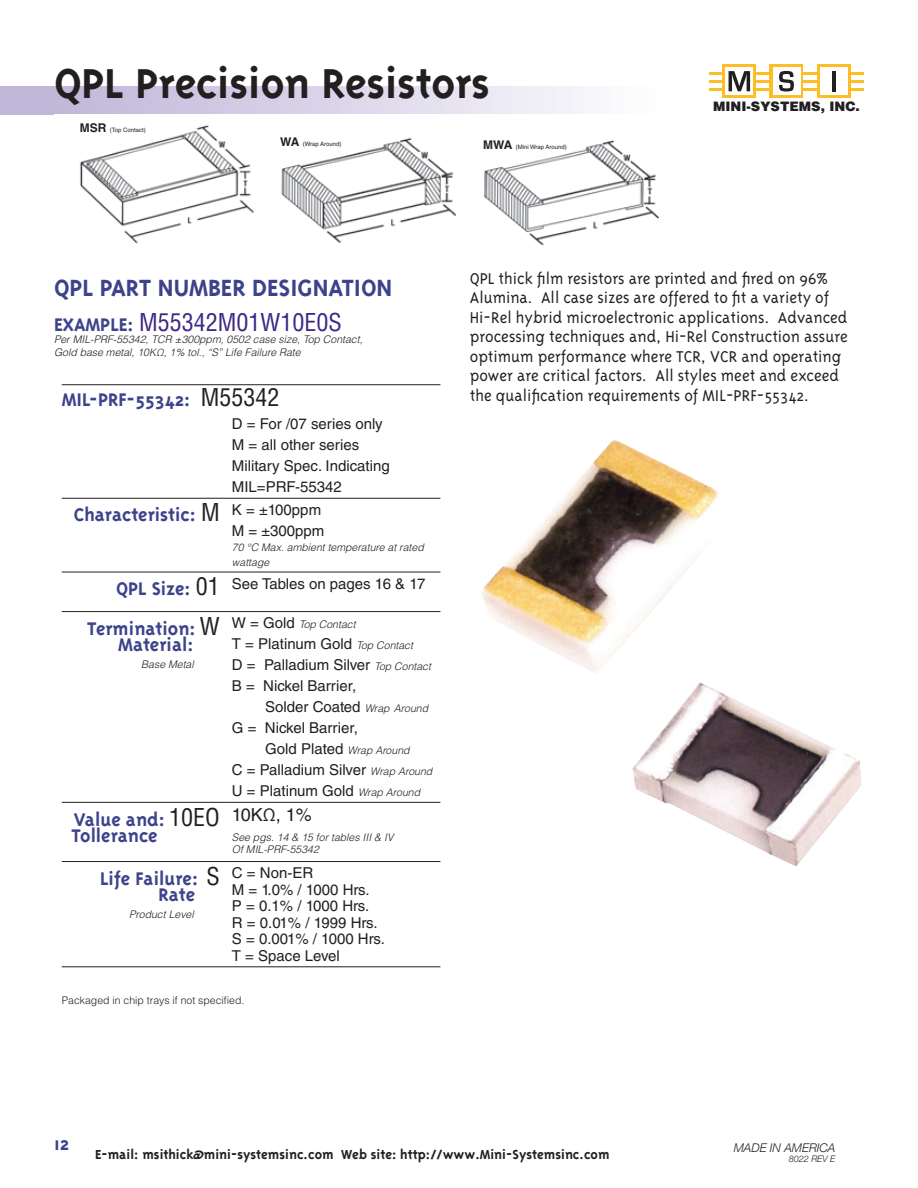
<style>
.page{position:relative;width:918px;height:1188px;background:#fff}
.page>*{position:absolute;margin:0;border:0;box-sizing:border-box;transform-origin:0 0}
.t1{font:700 48px "Triplex";color:#231f20}
.t2{font:700 27px "Triplex";color:#3d438b}
.t3{font:condensed 24px "Helvetica LT Std";color:#3d2783}
.t4{font:700 21px/16.5px "Triplex";color:#3d438b}
.t5{font:300 18px/19.5px "Triplex";color:#231f20}
.t6{font:18px "Helvetica LT Std";color:#231f20}
.t7{font:15px/21px "Helvetica LT Std";color:#231f20}
.t8{font:700 15px "Triplex";color:#231f20}
.t9{font:900 13.05px "Helvetica";color:#231f20}
.t10{font:italic 300 12px "Helvetica Neue";color:#231f20}
.t11{font:italic 300 10.5px/12.6px "Helvetica LT Std";color:#231f20}
.t12{font:300 10.5px "Helvetica LT Std";color:#231f20}
.t13{font:italic 300 9px "Helvetica Neue";color:#231f20}
.t14{font:6px "Helvetica LT Std";color:#231f20}
.s1{font-weight:700;font-size:12px}
.s2{font-family:"Triplex";font-weight:700;font-stretch:normal;font-size:21px;color:#3d438b}
.s3{font-family:"Helvetica LT Std";font-weight:400;font-stretch:condensed;font-size:24px;color:#231f20}
.s4{font-family:"Triplex";font-weight:700;font-size:21px;color:#3d438b}
.s5{font-stretch:condensed;font-size:24px}
.s6{font-weight:400;font-style:normal;font-size:15px}
.s7{font-weight:300;font-style:italic;font-size:10.5px}
</style>
<div class="page">
<div style="left:0;top:86px;width:660px;height:28px;background:linear-gradient(to right,#bbb1d6,#fcfcfe)"></div>
<hr style="left:709px;top:72px;width:155px;height:2px;background:#fdbd25">
<hr style="left:709px;top:80px;width:155px;height:3px;background:#fdbd25">
<hr style="left:709px;top:88px;width:155px;height:3px;background:#fdbd25">
<svg style="left:723px;top:64px;width:33px;height:34px"></svg>
<svg style="left:726px;top:68px;width:27px;height:27px"></svg>
<svg style="left:770px;top:64px;width:33px;height:34px"></svg>
<div style="left:773px;top:68px;width:27px;height:27px;background:#fff"></div>
<svg style="left:817px;top:64px;width:33px;height:34px"></svg>
<div style="left:820px;top:68px;width:27px;height:27px;background:#fff"></div>
<svg style="left:779px;top:71px;width:15px;height:20px"></svg>
<hr style="left:832px;top:71px;width:3px;height:20px;background:#231f20">
<svg style="left:729px;top:71px;width:21px;height:20px"></svg>
<img style="left:80px;top:125px;width:593px;height:120px">
<hr style="left:62px;top:384px;width:164px;height:1px;background:#231f20">
<hr style="left:226px;top:384px;width:214px;height:1px;background:#231f20">
<hr style="left:62px;top:498px;width:164px;height:1px;background:#231f20">
<hr style="left:226px;top:498px;width:214px;height:1px;background:#231f20">
<hr style="left:62px;top:572px;width:164px;height:1px;background:#231f20">
<hr style="left:226px;top:572px;width:214px;height:1px;background:#231f20">
<hr style="left:62px;top:611px;width:164px;height:1px;background:#231f20">
<hr style="left:226px;top:611px;width:214px;height:1px;background:#231f20">
<hr style="left:62px;top:802px;width:164px;height:1px;background:#231f20">
<hr style="left:226px;top:802px;width:214px;height:1px;background:#231f20">
<hr style="left:62px;top:861px;width:164px;height:1px;background:#231f20">
<hr style="left:226px;top:861px;width:214px;height:1px;background:#231f20">
<hr style="left:62px;top:967px;width:164px;height:1px;background:#231f20">
<hr style="left:226px;top:967px;width:214px;height:1px;background:#231f20">
<img style="left:481px;top:439px;width:381px;height:427px">
<h1 class="t1" style="left:54px;top:56px;width:437px">QPL Precision Resistors</h1>
<p class="t14" style="left:80px;top:127px;width:67px"><span class="s1">MSR</span> (Top Contact)</p>
<p class="t14" style="left:280px;top:141px;width:63px"><span class="s1">WA</span> (Wrap Around)</p>
<p class="t14" style="left:483px;top:144px;width:85px"><span class="s1">MWA</span> (Mini Wrap Around)</p>
<p class="t9" style="left:713px;top:98px;width:148px">MINI-SYSTEMS, INC.</p>
<h2 class="t2" style="left:54px;top:272px;width:340px">QPL PART NUMBER DESIGNATION</h2>
<h3 class="t3" style="left:54px;top:307px;width:289px"><span class="s2">EXAMPLE:</span> M55342M01W10E0S</h3>
<p class="t11" style="left:54px;top:333px;width:310px">Per MIL-PRF-55342, TCR ±300ppm, 0502 case size, Top Contact,<br>Gold base metal, 10KΩ, 1% tol., “S” Life Failure Rate</p>
<p class="t5" style="left:470px;top:268px;width:380px">QPL thick film resistors are printed and fired on 96% Alumina. All case sizes are offered to fit a variety of Hi-Rel hybrid microelectronic applications. Advanced processing techniques and, Hi-Rel Construction assure optimum performance where TCR, VCR and operating power are critical factors. All styles meet and exceed</p>
<h3 class="t4" style="left:62px;top:391px;width:219px">MIL-PRF-55342: <span class="s3">M55342</span></h3>
<p class="t5" style="left:470px;top:385px;width:341px">the qualification requirements of MIL-PRF-55342.</p>
<p class="t7" style="left:232px;top:413px;width:159px">D = For /07 series only<br>M = all other series<br>Military Spec. Indicating<br>MIL=PRF-55342</p>
<h3 class="t4" style="left:74px;top:507px;width:249px">Characteristic: <span class="s3">M</span> <sup>K</sup> <sup>=</sup> <sup>±100ppm</sup></h3>
<p class="t7" style="left:232px;top:520px;width:94px">M = ±300ppm</p>
<p class="t11" style="left:232px;top:540px;width:193px;line-height:15px">70 °C Max. ambient temperature at rated wattage</p>
<p class="t7" style="left:116px;top:573px;width:311px"><span class="s4">QPL Size:</span> <span class="s5">01</span> See Tables on pages 16 &amp; 17</p>
<h3 class="t4" style="left:87px;top:620px;width:134px;text-align:center">Termination: <span class="s3">W<br></span>Material:</h3>
<p class="t11" style="left:141px;top:658px;width:54px">Base Metal</p>
<p class="t11" style="left:232px;top:618px;width:125px"><span class="s6">W = Gold</span> Top Contact</p>
<p class="t7" style="left:232px;top:634px;width:201px">T = Platinum Gold <span class="s7">Top Contact<br></span>D = Palladium Silver <span class="s7">Top Contact<br></span>B = Nickel Barrier,</p>
<p class="t7" style="left:232px;top:697px;width:198px;text-indent:33px">Solder Coated <span class="s7">Wrap Around<br></span>G = Nickel Barrier,</p>
<p class="t7" style="left:232px;top:739px;width:202px;text-indent:33px">Gold Plated <span class="s7">Wrap Around<br></span>C = Palladium Silver <span class="s7">Wrap Around<br></span>U = Platinum Gold <span class="s7">Wrap Around</span></p>
<h3 class="t4" style="left:72px;top:811px;width:150px">Value and: <span class="s3">10EO<br></span>Tollerance</h3>
<p class="t6" style="left:232px;top:805px;width:81px">10KΩ, 1%</p>
<p class="t11" style="left:232px;top:831px;width:163px">See pgs. 14 &amp; 15 for tables III &amp; IV<br>Of MIL-PRF-55342</p>
<h3 class="t4" style="left:159px;top:870px;width:63px;text-indent:-58px">Life Failure: <span class="s3">S<br></span>Rate</h3>
<p class="t11" style="left:129px;top:908px;width:66px">Product Level</p>
<p class="t7" style="left:232px;top:865px;width:155px;line-height:16.5px">C = Non-ER<br>M = 1.0% / 1000 Hrs.<br>P = 0.1% / 1000 Hrs.<br>R = 0.01% / 1999 Hrs.<br>S = 0.001% / 1000 Hrs.<br>T = Space Level</p>
<p class="t12" style="left:62px;top:994px;width:184px">Packaged in chip trays if not specified.</p>
<h3 class="t4" style="left:54px;top:1135px;width:17px">12</h3>
<p class="t8" style="left:95px;top:1146px;width:516px">E-mail: msithick@mini-systemsinc.com Web site: http://www.Mini-Systemsinc.com</p>
<p class="t10" style="left:734px;top:1140px;width:103px">MADE IN AMERICA</p>
<p class="t13" style="left:789px;top:1154px;width:48px">8022 REV E</p>
</div>
